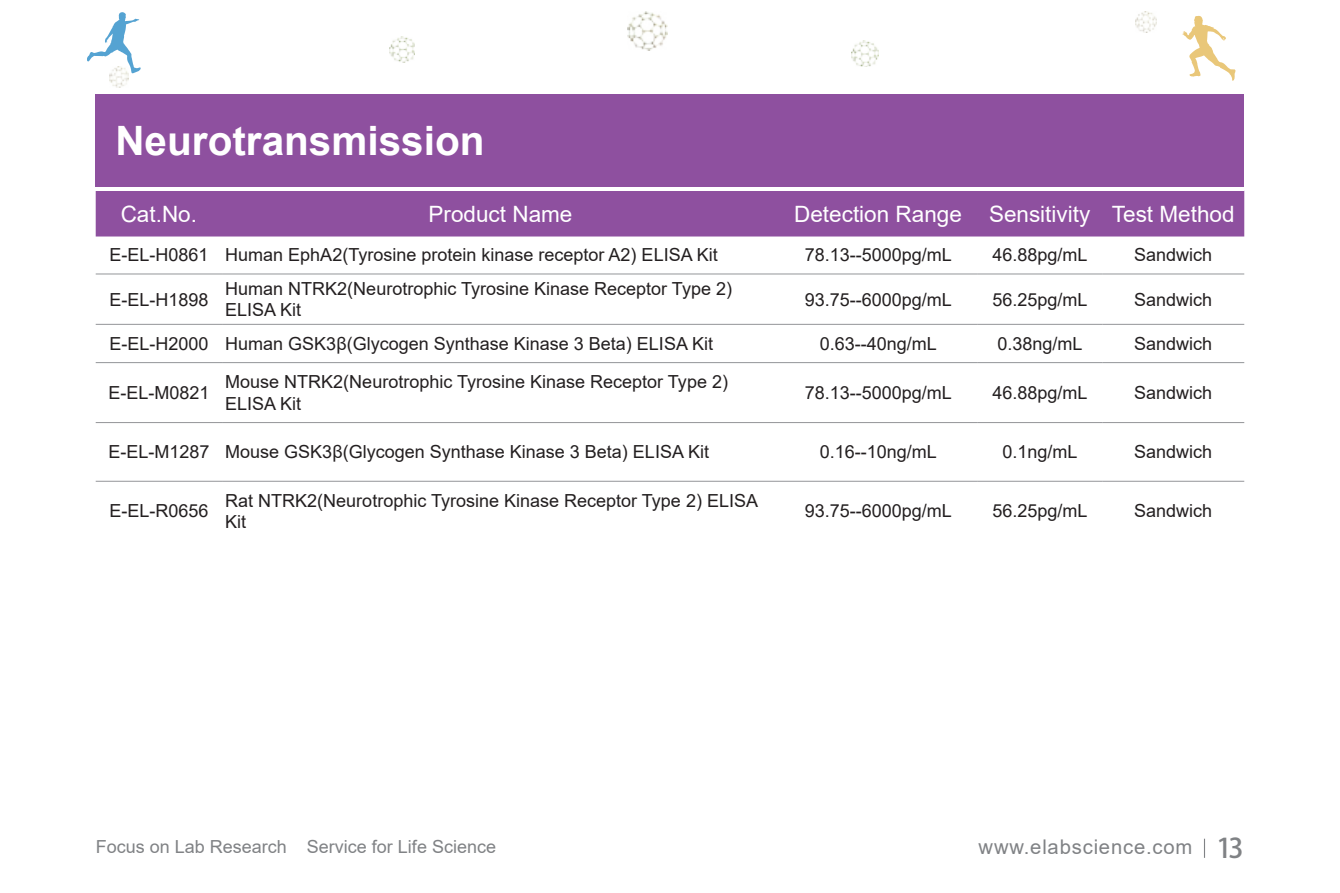
<style>
.page{position:relative;width:1340px;height:893px;background:#fff}
.page>*{position:absolute;margin:0;border:0;box-sizing:border-box;transform-origin:0 0}
.t1{font:700 40.5px "Arial";color:#fff}
.t2{font:22.5px "Arial";color:#fff}
.t3{font:20.25px "Arial";letter-spacing:.04em;color:#808285}
.t4{font:18px/21.6px "Arial";color:#231f20}
.t5{font:18px "Arial";color:#808285}
.s1{font-family:"Adobe Heiti Std";font-size:27px}
</style>
<div class="page">
<img style="left:1135px;top:12px;width:21px;height:21px">
<img style="left:627px;top:11px;width:40px;height:40px">
<img style="left:389px;top:37px;width:26px;height:26px">
<img style="left:851px;top:41px;width:27px;height:26px">
<img style="left:110px;top:74px;width:18px;height:13px">
<svg style="left:87px;top:12px;width:54px;height:62px"></svg>
<svg style="left:1182px;top:16px;width:53px;height:65px"></svg>
<svg style="left:1204px;top:839px;width:1px;height:19px"></svg>
<div style="left:96px;top:191px;width:1148px;height:45px;background:#8e509f"></div>
<hr style="left:96px;top:274px;width:126px;height:1px;background:#939598">
<hr style="left:222px;top:274px;width:557px;height:1px;background:#939598">
<hr style="left:779px;top:274px;width:198px;height:1px;background:#939598">
<hr style="left:977px;top:274px;width:125px;height:1px;background:#939598">
<hr style="left:1102px;top:274px;width:142px;height:1px;background:#939598">
<hr style="left:96px;top:324px;width:126px;height:1px;background:#939598">
<hr style="left:222px;top:324px;width:557px;height:1px;background:#939598">
<hr style="left:779px;top:324px;width:198px;height:1px;background:#939598">
<hr style="left:977px;top:324px;width:125px;height:1px;background:#939598">
<hr style="left:1102px;top:324px;width:142px;height:1px;background:#939598">
<hr style="left:96px;top:362px;width:126px;height:1px;background:#939598">
<hr style="left:222px;top:362px;width:557px;height:1px;background:#939598">
<hr style="left:779px;top:362px;width:198px;height:1px;background:#939598">
<hr style="left:977px;top:362px;width:125px;height:1px;background:#939598">
<hr style="left:1102px;top:362px;width:142px;height:1px;background:#939598">
<hr style="left:96px;top:422px;width:126px;height:1px;background:#939598">
<hr style="left:222px;top:422px;width:557px;height:1px;background:#939598">
<hr style="left:779px;top:422px;width:198px;height:1px;background:#939598">
<hr style="left:977px;top:422px;width:125px;height:1px;background:#939598">
<hr style="left:1102px;top:422px;width:142px;height:1px;background:#939598">
<hr style="left:96px;top:481px;width:126px;height:1px;background:#939598">
<hr style="left:222px;top:481px;width:557px;height:1px;background:#939598">
<hr style="left:779px;top:481px;width:198px;height:1px;background:#939598">
<hr style="left:977px;top:481px;width:125px;height:1px;background:#939598">
<hr style="left:1102px;top:481px;width:142px;height:1px;background:#939598">
<div style="left:96px;top:94px;width:1148px;height:97px;background:#8e509f"></div>
<hr style="left:96px;top:187px;width:1148px;height:4px;background:#fff">
<p class="t1" style="left:115px;top:112px;width:371px">Neurotransmission</p>
<p class="t2" style="left:121px;top:198px;width:78px">Cat.No.</p>
<p class="t2" style="left:428px;top:198px;width:145px">Product Name</p>
<p class="t2" style="left:794px;top:198px;width:169px">Detection Range</p>
<p class="t2" style="left:989px;top:198px;width:103px">Sensitivity</p>
<p class="t2" style="left:1111px;top:198px;width:124px">Test Method</p>
<p class="t4" style="left:109px;top:244px;width:101px">E-EL-H0861</p>
<p class="t4" style="left:225px;top:244px;width:494px">Human EphA2(Tyrosine protein kinase receptor A2) ELISA Kit</p>
<p class="t4" style="left:804px;top:244px;width:149px">78.13--5000pg/mL</p>
<p class="t4" style="left:992px;top:244px;width:97px">46.88pg/mL</p>
<p class="t4" style="left:1134px;top:244px;width:80px">Sandwich</p>
<p class="t4" style="left:109px;top:288px;width:101px">E-EL-H1898</p>
<p class="t4" style="left:225px;top:278px;width:508px">Human NTRK2(Neurotrophic Tyrosine Kinase Receptor Type 2)<br>ELISA Kit</p>
<p class="t4" style="left:804px;top:288px;width:149px">93.75--6000pg/mL</p>
<p class="t4" style="left:992px;top:288px;width:97px">56.25pg/mL</p>
<p class="t4" style="left:1134px;top:288px;width:80px">Sandwich</p>
<p class="t4" style="left:109px;top:333px;width:101px">E-EL-H2000</p>
<p class="t4" style="left:225px;top:333px;width:489px">Human GSK3β(Glycogen Synthase Kinase 3 Beta) ELISA Kit</p>
<p class="t4" style="left:819px;top:333px;width:119px">0.63--40ng/mL</p>
<p class="t4" style="left:997px;top:333px;width:87px">0.38ng/mL</p>
<p class="t4" style="left:1134px;top:333px;width:80px">Sandwich</p>
<p class="t4" style="left:108px;top:382px;width:103px">E-EL-M0821</p>
<p class="t4" style="left:225px;top:371px;width:504px">Mouse NTRK2(Neurotrophic Tyrosine Kinase Receptor Type 2)<br>ELISA Kit</p>
<p class="t4" style="left:804px;top:382px;width:149px">78.13--5000pg/mL</p>
<p class="t4" style="left:992px;top:382px;width:97px">46.88pg/mL</p>
<p class="t4" style="left:1134px;top:382px;width:80px">Sandwich</p>
<p class="t4" style="left:108px;top:441px;width:103px">E-EL-M1287</p>
<p class="t4" style="left:225px;top:441px;width:485px">Mouse GSK3β(Glycogen Synthase Kinase 3 Beta) ELISA Kit</p>
<p class="t4" style="left:819px;top:441px;width:119px">0.16--10ng/mL</p>
<p class="t4" style="left:1002px;top:441px;width:77px">0.1ng/mL</p>
<p class="t4" style="left:1134px;top:441px;width:80px">Sandwich</p>
<p class="t4" style="left:109px;top:500px;width:101px">E-EL-R0656</p>
<p class="t4" style="left:225px;top:489px;width:534px">Rat NTRK2(Neurotrophic Tyrosine Kinase Receptor Type 2) ELISA<br>Kit</p>
<p class="t4" style="left:804px;top:500px;width:149px">93.75--6000pg/mL</p>
<p class="t4" style="left:992px;top:500px;width:97px">56.25pg/mL</p>
<p class="t4" style="left:1134px;top:500px;width:80px">Sandwich</p>
<p class="t5" style="left:96px;top:834px;width:402px">Focus on Lab Research Service for Life Science</p>
<p class="t3" style="left:978px;top:833px;width:267px">www.elabscience.com <span class="s1">13</span></p>
</div>
